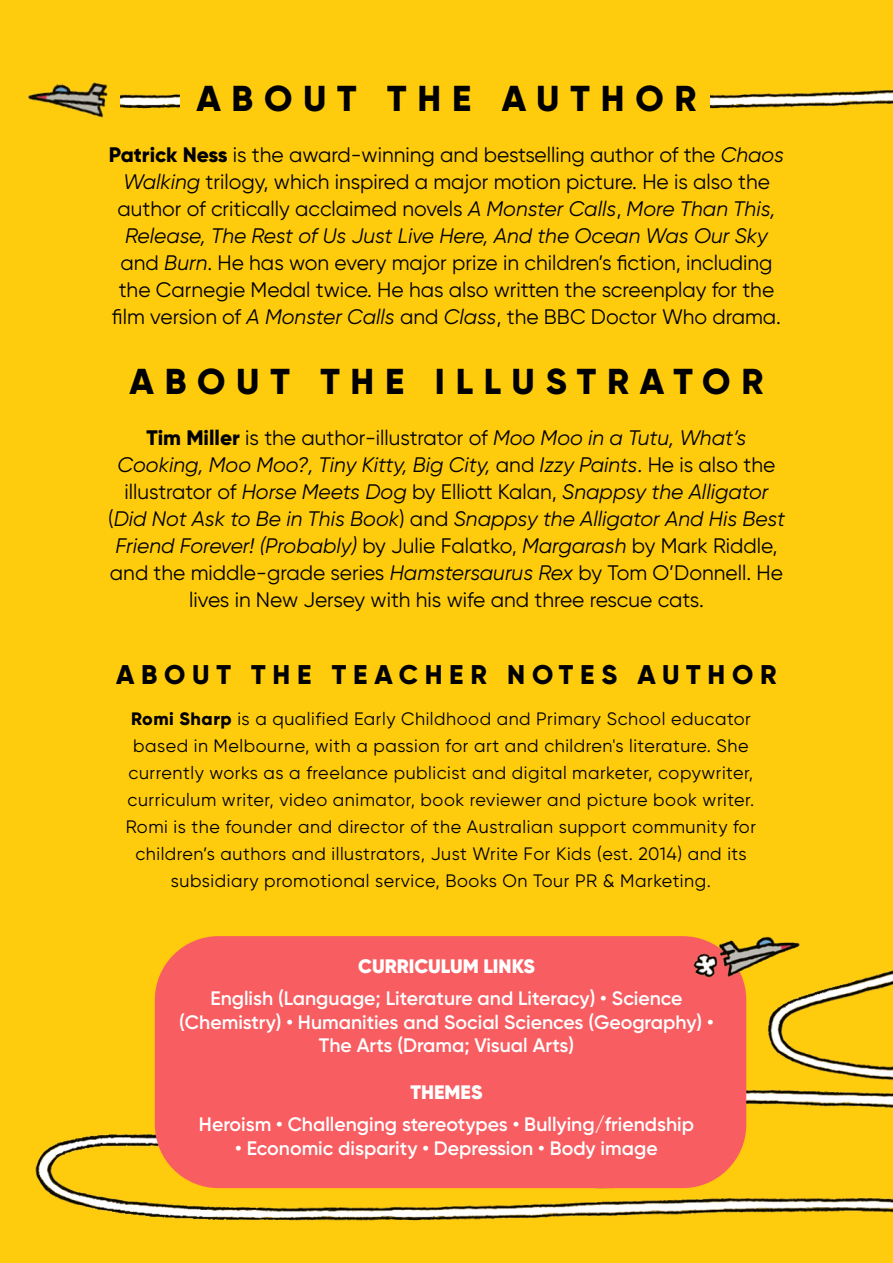
<style>
.page{position:relative;width:893px;height:1263px;background:#ffcc0d}
.page>*{position:absolute;margin:0;border:0;box-sizing:border-box;transform-origin:0 0}
.t1{font:800 36px "Gilroy";letter-spacing:.3em;color:#000}
.t2{font:800 27px "Gilroy";letter-spacing:.25em;color:#000}
.t3{font:21px/27px "Gilroy";color:#000;text-align:center}
.t4{font:italic 21px/27px "Gilroy";color:#000;text-align:center}
.t5{font:600 19.5px/23.4px "Gilroy";color:#fff;text-align:center}
.t6{font:900 19.5px "Gilroy";color:#fff}
.t7{font:18px/27px "Gilroy";letter-spacing:.03em;color:#000;text-align:center}
.s1{font-weight:800}
.s2{font-style:italic}
.s3{font-weight:800;font-style:normal}
.s4{font-style:normal}
</style>
<div class="page">
<img style="left:36px;top:1062px;width:857px;height:201px">
<img style="left:710px;top:81px;width:183px;height:81px">
<img style="left:120px;top:81px;width:60px;height:81px">
<img style="left:731px;top:954px;width:162px;height:212px">
<div style="left:155px;top:936px;width:591px;height:252px;background:#f85d61;border-radius:64px"></div>
<img style="left:693px;top:936px;width:106px;height:41px">
<img style="left:27px;top:77px;width:86px;height:53px">
<h1 class="t1" style="left:196px;top:76px;width:502px">ABOUT THE AUTHOR</h1>
<p class="t3" style="left:109px;top:141px;width:677px"><span class="s1">Patrick Ness</span> is the award-winning and bestselling author of the <span class="s2">Chaos Walking</span> trilogy, which inspired a major motion picture. He is also the author of critically acclaimed novels <span class="s2">A Monster Calls</span>, <span class="s2">More Than This, Release, The Rest of Us Just Live Here, And the Ocean Was Our Sky </span>and <span class="s2">Burn</span>. He has won every major prize in children’s fiction, including the Carnegie Medal twice. He has also written the screenplay for the film version of <span class="s2">A Monster Calls</span> and <span class="s2">Class</span>, the BBC Doctor Who drama.</p>
<h1 class="t1" style="left:129px;top:359px;width:635px">ABOUT THE ILLUSTRATOR</h1>
<p class="t4" style="left:108px;top:424px;width:678px"><span class="s3">Tim Miller</span> <span class="s4">is the author-illustrator of</span> Moo Moo in a Tutu, What’s Cooking, Moo Moo?, Tiny Kitty, Big City, <span class="s4">and</span> Izzy Paints<span class="s4">. He is also the illustrator of</span> Horse Meets Dog <span class="s4">by Elliott Kalan,</span> Snappsy the Alligator <span class="s4">(</span>Did Not Ask to Be in This Book<span class="s4">) and</span> Snappsy the Alligator And His Best Friend Forever! (Probably) <span class="s4">by Julie Falatko,</span> Margarash <span class="s4">by Mark Riddle, and the middle-grade series</span> Hamstersaurus Rex <span class="s4">by Tom O’Donnell. He lives in New Jersey with his wife and three rescue cats.</span></p>
<h2 class="t2" style="left:116px;top:657px;width:662px">ABOUT THE TEACHER NOTES AUTHOR</h2>
<p class="t7" style="left:126px;top:704px;width:632px"><span class="s1">Romi Sharp</span> is a qualified Early Childhood and Primary School educator based in Melbourne, with a passion for art and children's literature. She currently works as a freelance publicist and digital marketer, copywriter, curriculum writer, video animator, book reviewer and picture book writer.<br>Romi is the founder and director of the Australian support community for children’s authors and illustrators, Just Write For Kids (est. 2014) and its subsidiary promotional service, Books On Tour PR &amp; Marketing.</p>
<p class="t6" style="left:358px;top:954px;width:178px">CURRICULUM LINKS</p>
<p class="t5" style="left:179px;top:986px;width:536px">English (Language; Literature and Literacy) • Science (Chemistry) • Humanities and Social Sciences (Geography) •<br>The Arts (Drama; Visual Arts)</p>
<p class="t6" style="left:410px;top:1080px;width:73px">THEMES</p>
<p class="t5" style="left:199px;top:1112px;width:497px">Heroism • Challenging stereotypes • Bullying/friendship</p>
<p class="t5" style="left:235px;top:1136px;width:424px">• Economic disparity • Depression • Body image</p>
</div>
